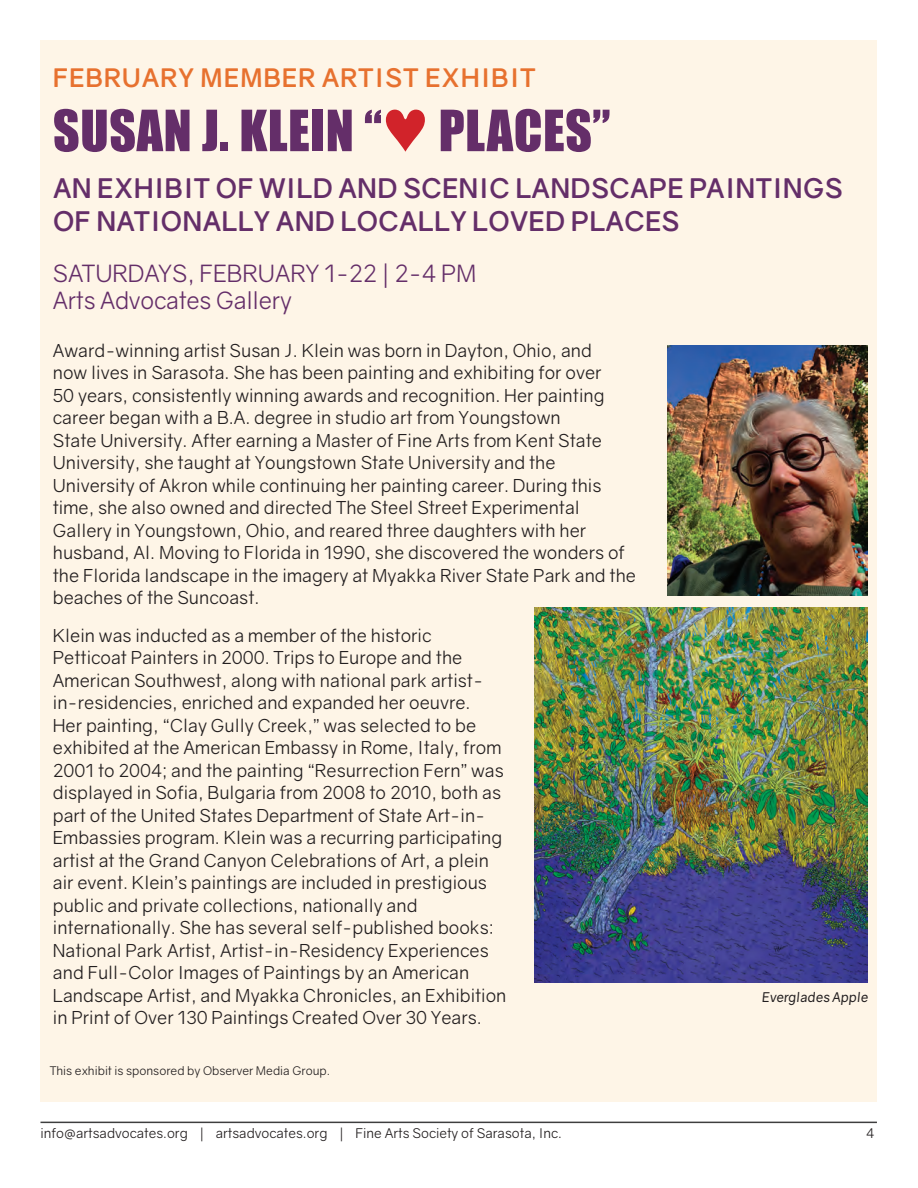
<style>
.page{position:relative;width:918px;height:1188px;background:#fff}
.page>*{position:absolute;margin:0;border:0;box-sizing:border-box;transform-origin:0 0}
.t1{font:52.5px "Impact";letter-spacing:.01em;color:#642e69}
.t2{font:700 27px/33px "Gravity";letter-spacing:.01em;color:#642e69}
.t3{font:700 25.5px "Gravity";letter-spacing:.03em;color:#e7712f}
.t4{font:24px/27px "Gravity";letter-spacing:-.01em;color:#642e69}
.t5{font:18px/22.5px "Gravity";color:#231f20}
.t6{font:13.5px "Gravity";color:#231f20}
.t7{font:italic 13.5px "Gravity";color:#231f20}
.t8{font:12px "Gravity";color:#231f20}
.s1{color:#d1232a}
</style>
<div class="page">
<div style="left:40px;top:40px;width:838px;height:1062px;background:#fef3e2"></div>
<hr style="left:40px;top:1122px;width:837px;height:1px;background:#3e3e3f">
<img style="left:667px;top:346px;width:201px;height:250px">
<img style="left:534px;top:608px;width:334px;height:375px">
<h3 class="t3" style="left:53px;top:62px;width:484px">FEBRUARY MEMBER ARTIST EXHIBIT</h3>
<h1 class="t1" style="left:53px;top:90px;width:559px">SUSAN J. KLEIN “<span class="s1">♥</span> PLACES”</h1>
<h2 class="t2" style="left:53px;top:172px;width:791px">AN EXHIBIT OF WILD AND SCENIC LANDSCAPE PAINTINGS<br>OF NATIONALLY AND LOCALLY LOVED PLACES</h2>
<h3 class="t4" style="left:53px;top:260px;width:425px">SATURDAYS, FEBRUARY 1-22 | 2-4 PM<br>Arts Advocates Gallery</h3>
<p class="t5" style="left:53px;top:339px;width:585px">Award-winning artist Susan J. Klein was born in Dayton, Ohio, and<br>now lives in Sarasota. She has been painting and exhibiting for over<br>50 years, consistently winning awards and recognition. Her painting career began with a B.A. degree in studio art from Youngstown<br>State University. After earning a Master of Fine Arts from Kent State University, she taught at Youngstown State University and the University of Akron while continuing her painting career. During this time, she also owned and directed The Steel Street Experimental Gallery in Youngstown, Ohio, and reared three daughters with her husband, Al. Moving to Florida in 1990, she discovered the wonders of the Florida landscape in the imagery at Myakka River State Park and the beaches of the Suncoast.</p>
<p class="t5" style="left:53px;top:624px;width:455px">Klein was inducted as a member of the historic Petticoat Painters in 2000. Trips to Europe and the American Southwest, along with national park artist&shy;in-residencies, enriched and expanded her oeuvre.<br>Her painting, “Clay Gully Creek,” was selected to be exhibited at the American Embassy in Rome, Italy, from 2001 to 2004; and the painting “Resurrection Fern” was displayed in Sofia, Bulgaria from 2008 to 2010, both as part of the United States Department of State Art-in-Embassies program. Klein was a recurring participating artist at the Grand Canyon Celebrations of Art, a plein air event. Klein’s paintings are included in prestigious public and private collections, nationally and internationally. She has several self-published books:<br>National Park Artist, Artist-in-Residency Experiences and Full-Color Images of Paintings by an American Landscape Artist, and Myakka Chronicles, an Exhibition in Print of Over 130 Paintings Created Over 30 Years.</p>
<p class="t7" style="left:762px;top:988px;width:108px">Everglades Apple</p>
<p class="t8" style="left:50px;top:1064px;width:282px">This exhibit is sponsored by Observer Media Group.</p>
<p class="t6" style="left:40px;top:1125px;width:523px">info@artsadvocates.org | artsadvocates.org | Fine Arts Society of Sarasota, Inc.</p>
<p class="t6" style="left:866px;top:1125px;width:10px">4</p>
</div>
